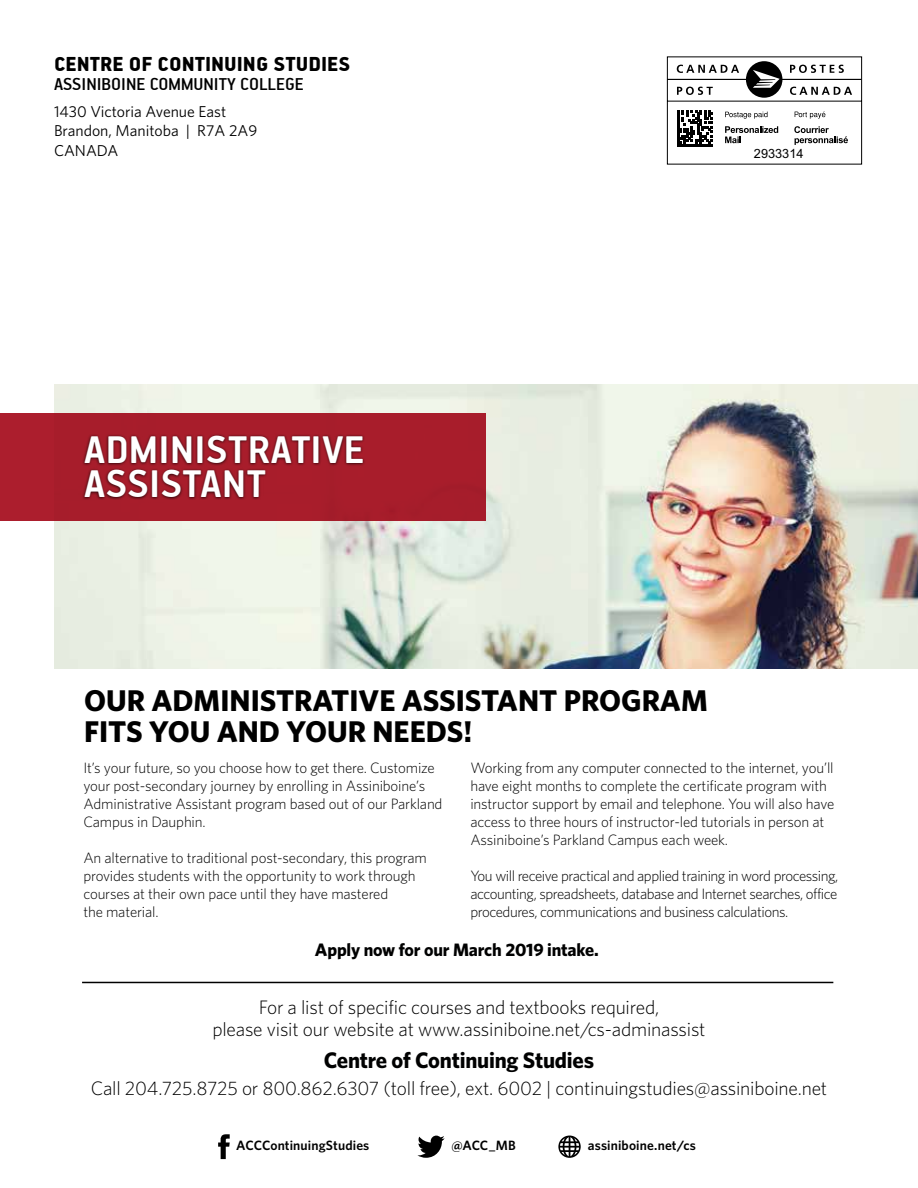
<style>
.page{position:relative;width:918px;height:1188px;background:#fff}
.page>*{position:absolute;margin:0;border:0;box-sizing:border-box;transform-origin:0 0}
.t1{font:700 43.8px/34px "PF Handbook Pro";letter-spacing:.01em;color:#fff}
.t2{font:700 30px/31.5px "Whitney";color:#000}
.t3{font:700 22.5px "Whitney";letter-spacing:-.01em;color:#000101}
.t4{font:900 22.5px "PF Handbook Pro";color:#000}
.t5{font:300 19.5px/22.5px "Whitney";letter-spacing:-.01em;color:#000101;text-align:center}
.t6{font:500 19.5px "PF Handbook Pro";color:#000}
.t7{font:700 18px "Whitney";letter-spacing:-.01em;color:#000101}
.t8{font:15.75px/19.5px "Whitney";color:#000}
.t9{font:300 15px/18px "Whitney";letter-spacing:-.01em;color:#000101}
.t10{font:600 13.5px "Whitney";letter-spacing:.01em;color:#000}
.t11{font:12.75px "Arial";color:#000}
</style>
<div class="page">
<svg style="left:666px;top:56px;width:197px;height:109px"></svg>
<svg style="left:218px;top:1134px;width:12px;height:25px"></svg>
<svg style="left:417px;top:1136px;width:28px;height:22px"></svg>
<svg style="left:558px;top:1136px;width:23px;height:22px"></svg>
<img style="left:54px;top:384px;width:864px;height:285px">
<div style="left:0;top:414px;width:486px;height:107px;background:#ac1e2d"></div>
<div style="left:82px;top:433px;width:284px;height:67px;background:#000;opacity:.75"></div>
<hr style="left:82px;top:982px;width:751px;height:1px;background:#000">
<h3 class="t4" style="left:54px;top:50px;width:298px">CENTRE OF CONTINUING STUDIES</h3>
<h3 class="t6" style="left:54px;top:72px;width:251px">ASSINIBOINE COMMUNITY COLLEGE</h3>
<p class="t8" style="left:54px;top:101px;width:205px">1430 Victoria Avenue East<br>Brandon, Manitoba | R7A 2A9<br>CANADA</p>
<p class="t11" style="left:754px;top:145px;width:51px">2933314</p>
<h1 class="t1" style="left:84px;top:431px;width:282px">ADMINISTRATIVE<br>ASSISTANT</h1>
<h2 class="t2" style="left:84px;top:684px;width:625px">OUR ADMINISTRATIVE ASSISTANT PROGRAM<br>FITS YOU AND YOUR NEEDS!</h2>
<p class="t9" style="left:83px;top:758px;width:361px">It’s your future, so you choose how to get there. Customize your post-secondary journey by enrolling in Assiniboine’s Administrative Assistant program based out of our Parkland Campus in Dauphin.</p>
<p class="t9" style="left:83px;top:848px;width:345px">An alternative to traditional post-secondary, this program provides students with the opportunity to work through courses at their own pace until they have mastered<br>the material.</p>
<p class="t9" style="left:470px;top:758px;width:365px">Working from any computer connected to the internet, you’ll have eight months to complete the certificate program with instructor support by email and telephone. You will also have access to three hours of instructor-led tutorials in person at Assiniboine’s Parkland Campus each week.</p>
<p class="t9" style="left:470px;top:866px;width:370px;text-align:justify">You will receive practical and applied training in word processing, accounting, spreadsheets, database and Internet searches, office procedures, communications and business calculations.</p>
<p class="t7" style="left:315px;top:937px;width:285px">Apply now for our March 2019 intake.</p>
<h3 class="t5" style="left:212px;top:995px;width:495px">For a list of specific courses and textbooks required,<br>please visit our website at www.assiniboine.net/cs-adminassist</h3>
<h3 class="t3" style="left:324px;top:1045px;width:272px">Centre of Continuing Studies</h3>
<h3 class="t5" style="left:91px;top:1076px;width:738px">Call 204.725.8725 or 800.862.6307 (toll free), ext. 6002 | continuingstudies@assiniboine.net</h3>
<p class="t10" style="left:236px;top:1136px;width:135px">ACCContinuingStudies</p>
<p class="t10" style="left:451px;top:1136px;width:66px">@ACC_MB</p>
<p class="t10" style="left:588px;top:1136px;width:110px">assiniboine.net/cs</p>
</div>
